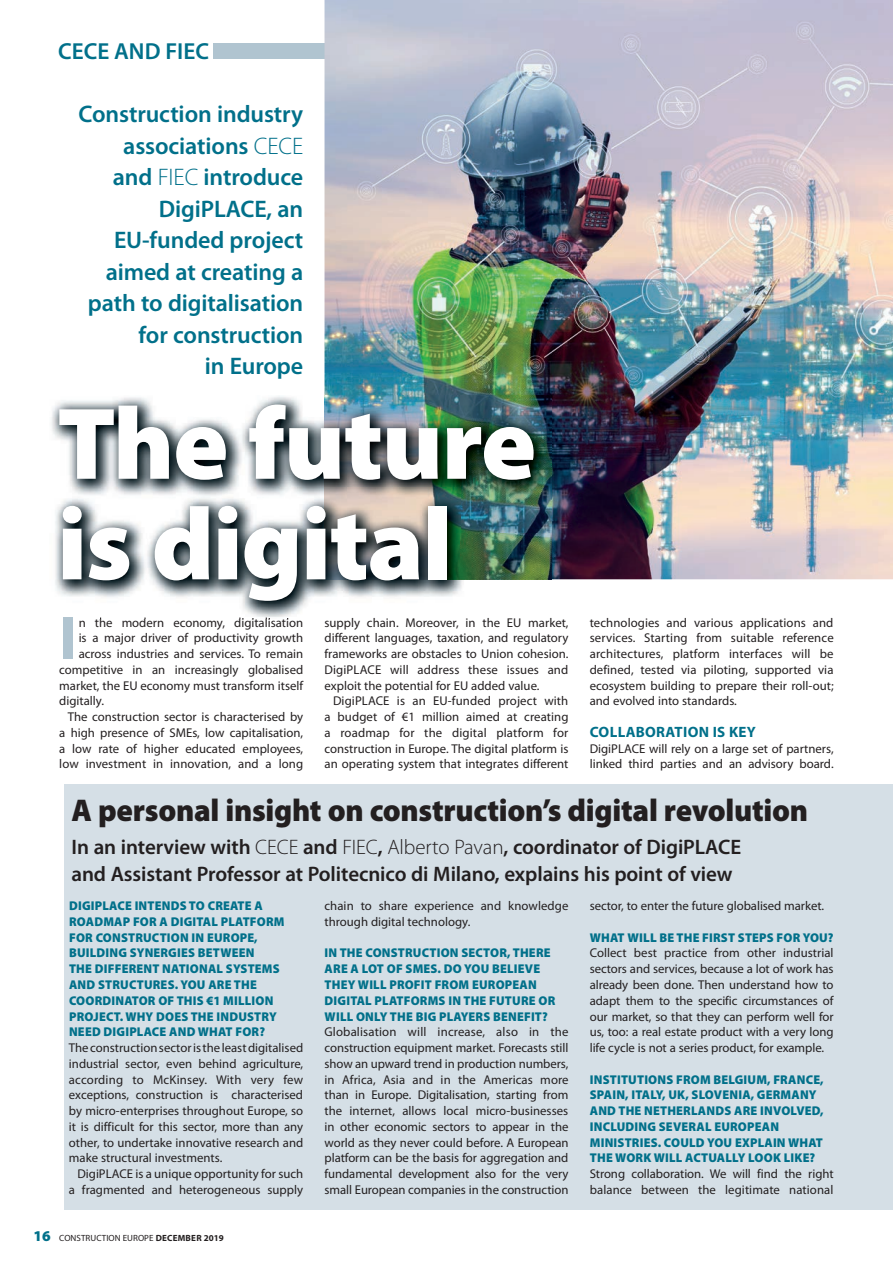
<style>
.page{position:relative;width:893px;height:1263px;background:#fff}
.page>*{position:absolute;margin:0;border:0;box-sizing:border-box;transform-origin:0 0}
.t1{font:900 102.9px/100.5px "Myriad Pro";letter-spacing:-.015em;color:#fff}
.t2{font:700 59.55px "Myriad Pro";color:#b0c4d0}
.t3{font:900 31.5px "Myriad Pro";letter-spacing:-.01em;color:#231f20}
.t4{font:600 24px/31.5px "Myriad Pro";letter-spacing:-.005em;color:#01708a;text-align:right}
.t5{font:600 23.25px "Myriad Pro";color:#01708a}
.t6{font:600 21px/27px "Myriad Pro";letter-spacing:-.005em;color:#231f20}
.t7{font:700 15px "Myriad Pro";letter-spacing:.02em;color:#01708a}
.t8{font:12.75px/15.8px "Myriad Pro";color:#231f20;text-align:justify}
.t9{font:900 12.75px/15.8px "Myriad Pro";letter-spacing:.015em;color:#01708a}
.t10{font:9px "Myriad Pro";letter-spacing:.005em;color:#231f20}
.s1{font-weight:300}
.s2{font-weight:900;font-size:15px;color:#01708a}
.s3{font-weight:700}
</style>
<div class="page">
<div style="left:213px;top:44px;width:620px;height:15px;background:#b0c4d0"></div>
<img style="left:324px;top:0;width:568px;height:579px">
<div style="left:64px;top:784px;width:828px;height:425px;background:#d5dfe6"></div>
<img style="left:51px;top:396px;width:500px;height:222px">
<img style="left:324px;top:395px;width:227px;height:184px">
<img style="left:79px;top:617px;width:224px;height:1px">
<h3 class="t5" style="left:58px;top:37px;width:152px">CECE AND FIEC</h3>
<h3 class="t4" style="left:78px;top:98px;width:226px">Construction industry associations <span class="s1">CECE </span>and <span class="s1">FIEC</span> introduce<br>DigiPLACE, an<br>EU-funded project aimed at creating a path to digitalisation for construction<br>in Europe</h3>
<h1 class="t1" style="left:57px;top:395px;width:480px">The future is digital</h1>
<p class="t8" style="left:324px;top:614px;width:245px">supply chain. Moreover, in the EU market, different languages, taxation, and regulatory frameworks are obstacles to Union cohesion.<br>DigiPLACE will address these issues and exploit the potential for EU added value.</p>
<p class="t8" style="left:324px;top:693px;width:245px;text-indent:9px">DigiPLACE is an EU-funded project with a budget of €1 million aimed at creating a roadmap for the digital platform for construction in Europe. The digital platform is an operating system that integrates different</p>
<h2 class="t2" style="left:59px;top:599px;width:18px">I</h2>
<p class="t8" style="left:79px;top:614px;width:226px">n the modern economy, digitalisation</p>
<p class="t8" style="left:79px;top:630px;width:226px">is a major driver of productivity growth</p>
<p class="t8" style="left:79px;top:645px;width:226px">across industries and services. To remain</p>
<p class="t8" style="left:59px;top:661px;width:245px">competitive in an increasingly globalised</p>
<p class="t8" style="left:59px;top:677px;width:245px">market, the EU economy must transform itself</p>
<p class="t8" style="left:59px;top:693px;width:46px">digitally.</p>
<p class="t8" style="left:68px;top:708px;width:237px">The construction sector is characterised by</p>
<p class="t8" style="left:59px;top:724px;width:245px">a high presence of SMEs, low capitalisation,</p>
<p class="t8" style="left:59px;top:740px;width:245px">a low rate of higher educated employees,</p>
<p class="t8" style="left:59px;top:756px;width:245px">low investment in innovation, and a long</p>
<p class="t8" style="left:589px;top:614px;width:245px">technologies and various applications and services. Starting from suitable reference architectures, platform interfaces will be defined, tested via piloting, supported via ecosystem building to prepare their roll-out; and evolved into standards.</p>
<p class="t7" style="left:590px;top:722px;width:167px">COLLABORATION IS KEY</p>
<p class="t8" style="left:589px;top:740px;width:245px">DigiPLACE will rely on a large set of partners, linked third parties and an advisory board.</p>
<h3 class="t3" style="left:71px;top:792px;width:738px">A personal insight on construction’s digital revolution</h3>
<h3 class="t6" style="left:71px;top:832px;width:671px">In an interview with <span class="s1">CECE</span> and <span class="s1">FIEC</span>, <span class="s1">Alberto Pavan</span>, coordinator of DigiPLACE and Assistant Professor at Politecnico di Milano, explains his point of view</h3>
<p class="t9" style="left:69px;top:898px;width:217px">DIGIPLACE INTENDS TO CREATE A<br>ROADMAP FOR A DIGITAL PLATFORM<br>FOR CONSTRUCTION IN EUROPE,<br>BUILDING SYNERGIES BETWEEN<br>THE DIFFERENT NATIONAL SYSTEMS<br>AND STRUCTURES. YOU ARE THE<br>COORDINATOR OF THIS €1 MILLION<br>PROJECT. WHY DOES THE INDUSTRY<br>NEED DIGIPLACE AND WHAT FOR?</p>
<p class="t8" style="left:69px;top:1039px;width:236px">The construction sector is the least digitalised industrial sector, even behind agriculture, according to McKinsey. With very few exceptions, construction is characterised by micro-enterprises throughout Europe, so it is difficult for this sector, more than any other, to undertake innovative research and make structural investments.</p>
<p class="t8" style="left:69px;top:1165px;width:236px;text-align:right">DigiPLACE is a unique opportunity for such a fragmented and heterogeneous supply</p>
<p class="t10" style="left:34px;top:1232px;width:192px"><span class="s2">16</span> CONSTRUCTION EUROPE <span class="s3">DECEMBER 2019</span></p>
<p class="t8" style="left:324px;top:897px;width:245px">chain to share experience and knowledge through digital technology.</p>
<p class="t9" style="left:324px;top:945px;width:232px">IN THE CONSTRUCTION SECTOR, THERE<br>ARE A LOT OF SMES. DO YOU BELIEVE<br>THEY WILL PROFIT FROM EUROPEAN<br>DIGITAL PLATFORMS IN THE FUTURE OR<br>WILL ONLY THE BIG PLAYERS BENEFIT?</p>
<p class="t8" style="left:324px;top:1023px;width:245px">Globalisation will increase, also in the construction equipment market. Forecasts still show an upward trend in production numbers, in Africa, Asia and in the Americas more than in Europe. Digitalisation, starting from the internet, allows local micro-businesses in other economic sectors to appear in the world as they never could before. A European platform can be the basis for aggregation and fundamental development also for the very small European companies in the construction</p>
<p class="t8" style="left:589px;top:897px;width:236px">sector, to enter the future globalised market.</p>
<p class="t9" style="left:589px;top:929px;width:245px">WHAT WILL BE THE FIRST STEPS FOR YOU?</p>
<p class="t8" style="left:589px;top:945px;width:245px">Collect best practice from other industrial sectors and services, because a lot of work has already been done. Then understand how to adapt them to the specific circumstances of our market, so that they can perform well for us, too: a real estate product with a very long life cycle is not a series product, for example.</p>
<p class="t9" style="left:589px;top:1071px;width:235px">INSTITUTIONS FROM BELGIUM, FRANCE, SPAIN, ITALY, UK, SLOVENIA, GERMANY AND THE NETHERLANDS ARE INVOLVED, INCLUDING SEVERAL EUROPEAN MINISTRIES. COULD YOU EXPLAIN WHAT THE WORK WILL ACTUALLY LOOK LIKE?</p>
<p class="t8" style="left:589px;top:1165px;width:245px">Strong collaboration. We will find the right balance between the legitimate national</p>
</div>
